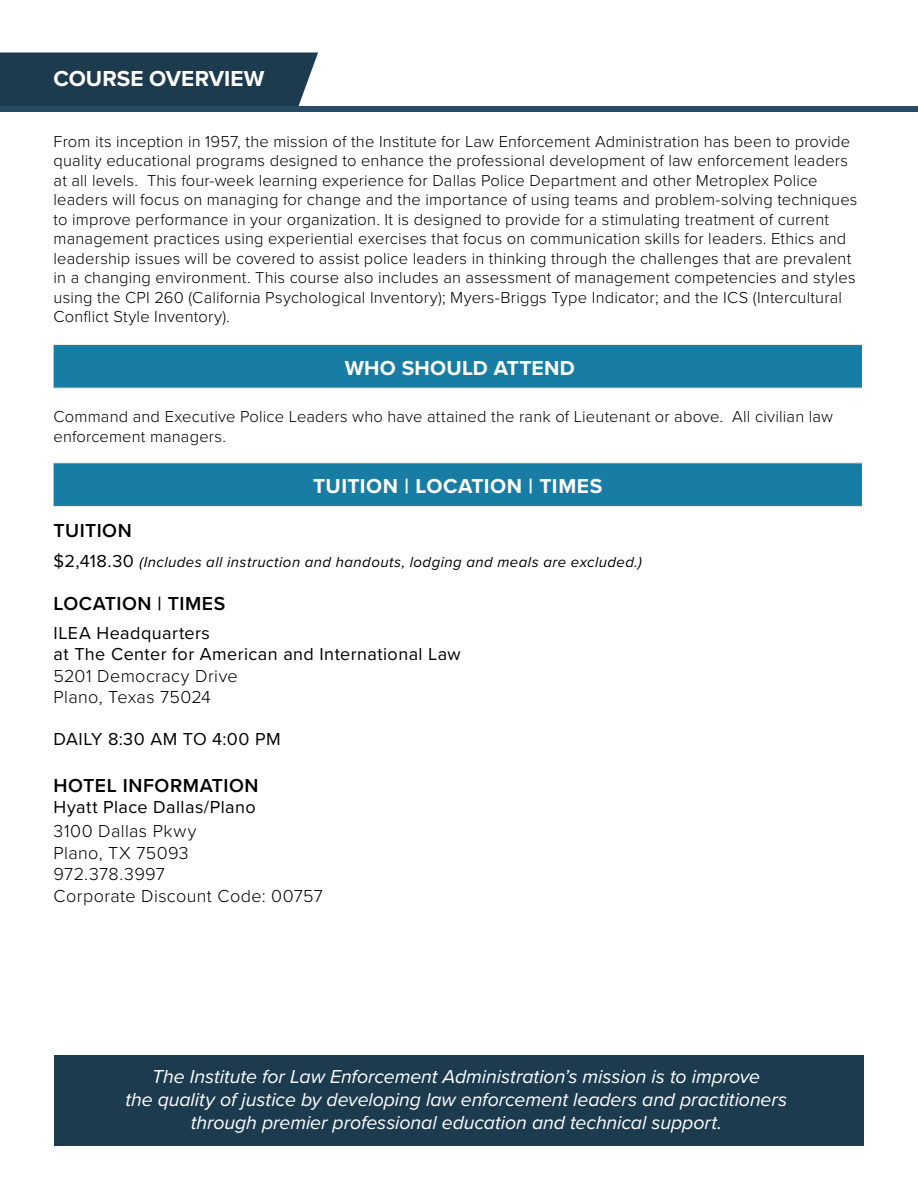
<style>
.page{position:relative;width:918px;height:1188px;background:#fff}
.page>*{position:absolute;margin:0;border:0;box-sizing:border-box;transform-origin:0 0}
.t1{font:700 22.5px "Proxima Nova";color:#fff}
.t2{font:700 21px "Proxima Nova";letter-spacing:.015em;color:#fff}
.t3{font:italic 19.5px/23.4px "Proxima Nova";letter-spacing:-.005em;color:#fff;text-align:center}
.t4{font:600 19.5px "Proxima Nova";letter-spacing:.03em;color:#000}
.t5{font:300 18px/21.6px "Proxima Nova";letter-spacing:.02em;color:#000}
.t6{font:18px/21.6px "Proxima Nova";letter-spacing:.025em;color:#000}
.t7{font:300 16.5px/19.5px "Proxima Nova";letter-spacing:.01em;color:#000}
.t8{font:italic 15px "Proxima Nova";letter-spacing:.03em;color:#000}
.s1{font-style:normal;font-size:18px}
</style>
<div class="page">
<div style="left:0;top:52px;width:318px;height:54px;background:#1d3b4f"></div>
<div style="left:0;top:106px;width:918px;height:6px;background:#274b64"></div>
<svg style="left:54px;top:345px;width:808px;height:161px;fill:#177da4"></svg>
<hr style="left:54px;top:344px;width:808px;height:1px;background:#edeae3">
<hr style="left:54px;top:388px;width:808px;height:1px;background:#edeae3">
<hr style="left:54px;top:463px;width:808px;height:1px;background:#edeae3">
<hr style="left:54px;top:506px;width:808px;height:1px;background:#edeae3">
<div style="left:54px;top:1056px;width:810px;height:90px;background:#1d3b4f"></div>
<h1 class="t1" style="left:54px;top:62px;width:212px">COURSE OVERVIEW</h1>
<p class="t7" style="left:54px;top:131px;width:805px">From its inception in 1957, the mission of the Institute for Law Enforcement Administration has been to provide quality educational programs designed to enhance the professional development of law enforcement leaders at all levels. This four-week learning experience for Dallas Police Department and other Metroplex Police leaders will focus on managing for change and the importance of using teams and problem-solving techniques to improve performance in your organization. It is designed to provide for a stimulating treatment of current management practices using experiential exercises that focus on communication skills for leaders. Ethics and leadership issues will be covered to assist police leaders in thinking through the challenges that are prevalent in a changing environment. This course also includes an assessment of management competencies and styles using the CPI 260 (California Psychological Inventory); Myers-Briggs Type Indicator; and the ICS (Intercultural Conflict Style Inventory).</p>
<p class="t2" style="left:345px;top:352px;width:232px">WHO SHOULD ATTEND</p>
<p class="t7" style="left:54px;top:406px;width:781px">Command and Executive Police Leaders who have attained the rank of Lieutenant or above. All civilian law enforcement managers.</p>
<p class="t2" style="left:313px;top:470px;width:291px">TUITION | LOCATION | TIMES</p>
<p class="t4" style="left:54px;top:515px;width:80px">TUITION</p>
<p class="t8" style="left:54px;top:551px;width:590px"><span class="s1">$2,418.30</span> (Includes all instruction and handouts, lodging and meals are excluded.)</p>
<p class="t4" style="left:54px;top:589px;width:173px">LOCATION | TIMES</p>
<p class="t6" style="left:54px;top:621px;width:409px">ILEA Headquarters<br>at The Center for American and International Law</p>
<p class="t5" style="left:54px;top:664px;width:186px">5201 Democracy Drive<br>Plano, Texas 75024</p>
<p class="t6" style="left:54px;top:727px;width:229px">DAILY 8:30 AM TO 4:00 PM</p>
<p class="t4" style="left:54px;top:771px;width:206px">HOTEL INFORMATION</p>
<p class="t6" style="left:54px;top:796px;width:204px">Hyatt Place Dallas/Plano</p>
<p class="t5" style="left:54px;top:819px;width:271px">3100 Dallas Pkwy<br>Plano, TX 75093<br>972.378.3997<br>Corporate Discount Code: 00757</p>
<p class="t3" style="left:125px;top:1064px;width:663px">The Institute for Law Enforcement Administration’s mission is to improve<br>the quality of justice by developing law enforcement leaders and practitioners through premier professional education and technical support.</p>
</div>
